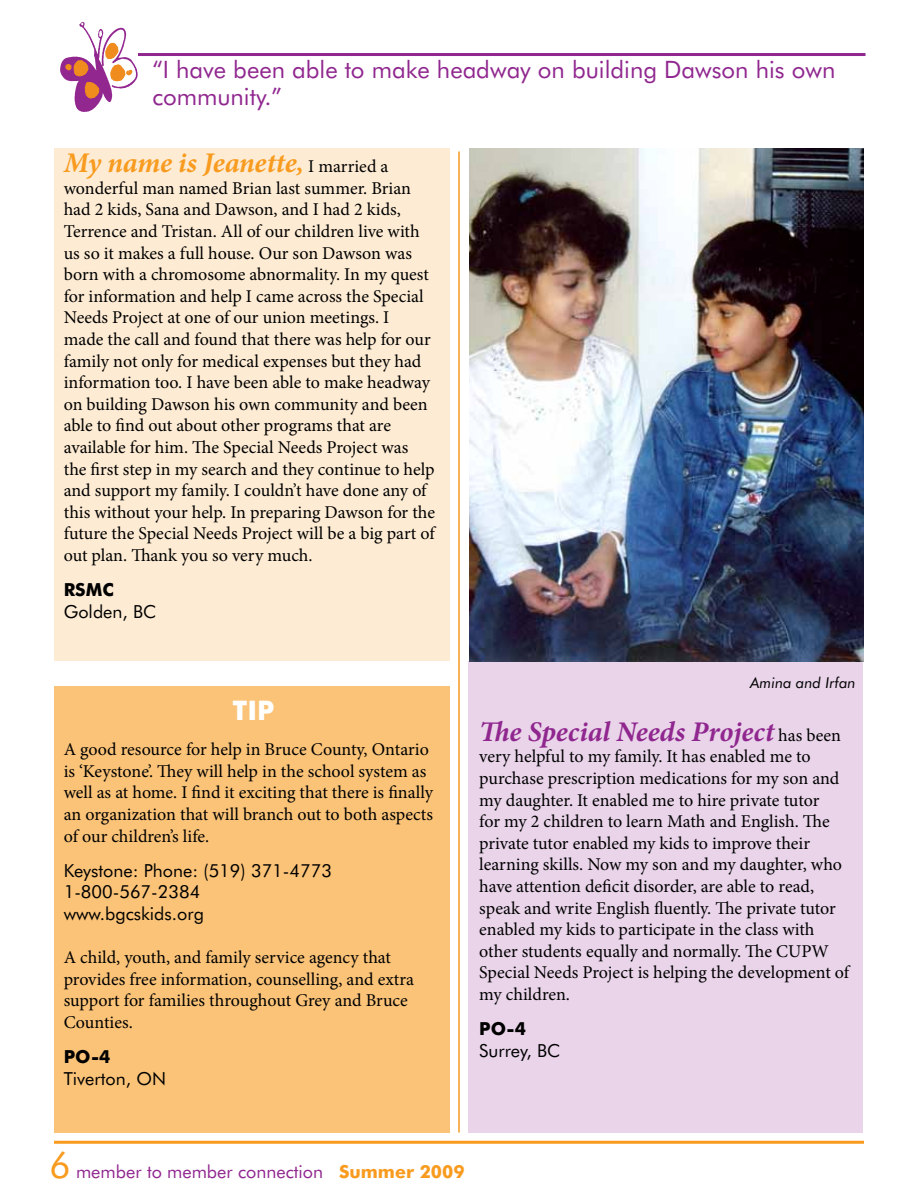
<style>
.page{position:relative;width:918px;height:1188px;background:#fff}
.page>*{position:absolute;margin:0;border:0;box-sizing:border-box;transform-origin:0 0}
.t1{font:italic 700 28.5px "Minion Pro";color:#90278f}
.t2{font:italic 700 28.5px "Minion Pro";letter-spacing:-.005em;color:#f89b1f}
.t3{font:700 27px "Futura BT";color:#fff}
.t4{font:24px/27px "Futura BT";color:#90278f}
.t5{font:18px/21.6px "Minion Pro";letter-spacing:-.005em;color:#000}
.t6{font:18px/21.6px "Futura BT";color:#000}
.t7{font:18px "Futura BT";color:#90278f}
.t8{font:700 18px "Futura BT";color:#000}
.t9{font:italic 15px "Futura BT";color:#000}
.s1{font-weight:400;font-style:normal;font-size:18px;color:#000}
.s2{font-size:36px;color:#f89b1f}
.s3{font-weight:700;color:#f89b1f}
</style>
<div class="page">
<hr style="left:54px;top:1141px;width:810px;height:3px;background:#f89b1f">
<svg style="left:60px;top:22px;width:78px;height:90px"></svg>
<hr style="left:138px;top:53px;width:728px;height:3px;background:#90278f">
<div style="left:54px;top:686px;width:396px;height:446px;background:#fac378"></div>
<div style="left:469px;top:661px;width:394px;height:471px;background:#e9d4e9"></div>
<div style="left:54px;top:148px;width:396px;height:513px;background:#fdebd3"></div>
<hr style="left:458px;top:152px;width:2px;height:980px;background:#f89b1f">
<img style="left:470px;top:148px;width:394px;height:513px">
<h3 class="t4" style="left:152px;top:56px;width:685px">“I have been able to make headway on building Dawson his own community.”</h3>
<h1 class="t2" style="left:64px;top:143px;width:326px">My name is Jeanette, <span class="s1">I married a</span></h1>
<p class="t5" style="left:64px;top:177px;width:373px">wonderful man named Brian last summer. Brian had 2 kids, Sana and Dawson, and I had 2 kids, Terrence and Tristan. All of our children live with us so it makes a full house. Our son Dawson was born with a chromosome abnormality. In my quest for information and help I came across the Special Needs Project at one of our union meetings. I<br>made the call and found that there was help for our family not only for medical expenses but they had information too. I have been able to make headway on building Dawson his own community and been able to find out about other programs that are available for him. The Special Needs Project was the first step in my search and they continue to help and support my family. I couldn’t have done any of this without your help. In preparing Dawson for the future the Special Needs Project will be a big part of out plan. Thank you so very much.</p>
<p class="t8" style="left:64px;top:579px;width:51px">RSMC</p>
<p class="t6" style="left:64px;top:600px;width:94px">Golden, BC</p>
<h2 class="t3" style="left:233px;top:694px;width:43px">TIP</h2>
<p class="t5" style="left:64px;top:739px;width:371px">A good resource for help in Bruce County, Ontario is ‘Keystone’. They will help in the school system as well as at home. I find it exciting that there is finally an organization that will branch out to both aspects of our children’s life.</p>
<p class="t6" style="left:64px;top:859px;width:270px">Keystone: Phone: (519) 371-4773<br>1-800-567-2384 www.bgcskids.org</p>
<p class="t5" style="left:64px;top:947px;width:352px">A child, youth, and family service agency that provides free information, counselling, and extra support for families throughout Grey and Bruce Counties.</p>
<p class="t8" style="left:64px;top:1046px;width:48px">PO-4</p>
<p class="t6" style="left:64px;top:1067px;width:104px">Tiverton, ON</p>
<p class="t9" style="left:750px;top:673px;width:107px">Amina and Irfan</p>
<h1 class="t1" style="left:479px;top:711px;width:363px">The Special Needs Project <span class="s1">has been</span></h1>
<p class="t5" style="left:479px;top:746px;width:371px">very helpful to my family. It has enabled me to purchase prescription medications for my son and my daughter. It enabled me to hire private tutor<br>for my 2 children to learn Math and English. The private tutor enabled my kids to improve their learning skills. Now my son and my daughter, who have attention deficit disorder, are able to read, speak and write English fluently. The private tutor enabled my kids to participate in the class with other students equally and normally. The CUPW Special Needs Project is helping the development of my children.</p>
<p class="t8" style="left:479px;top:1018px;width:48px">PO-4</p>
<p class="t6" style="left:479px;top:1039px;width:83px">Surrey, BC</p>
<p class="t7" style="left:50px;top:1160px;width:417px"><span class="s2">6</span> member to member connection <span class="s3">Summer 2009</span></p>
</div>
